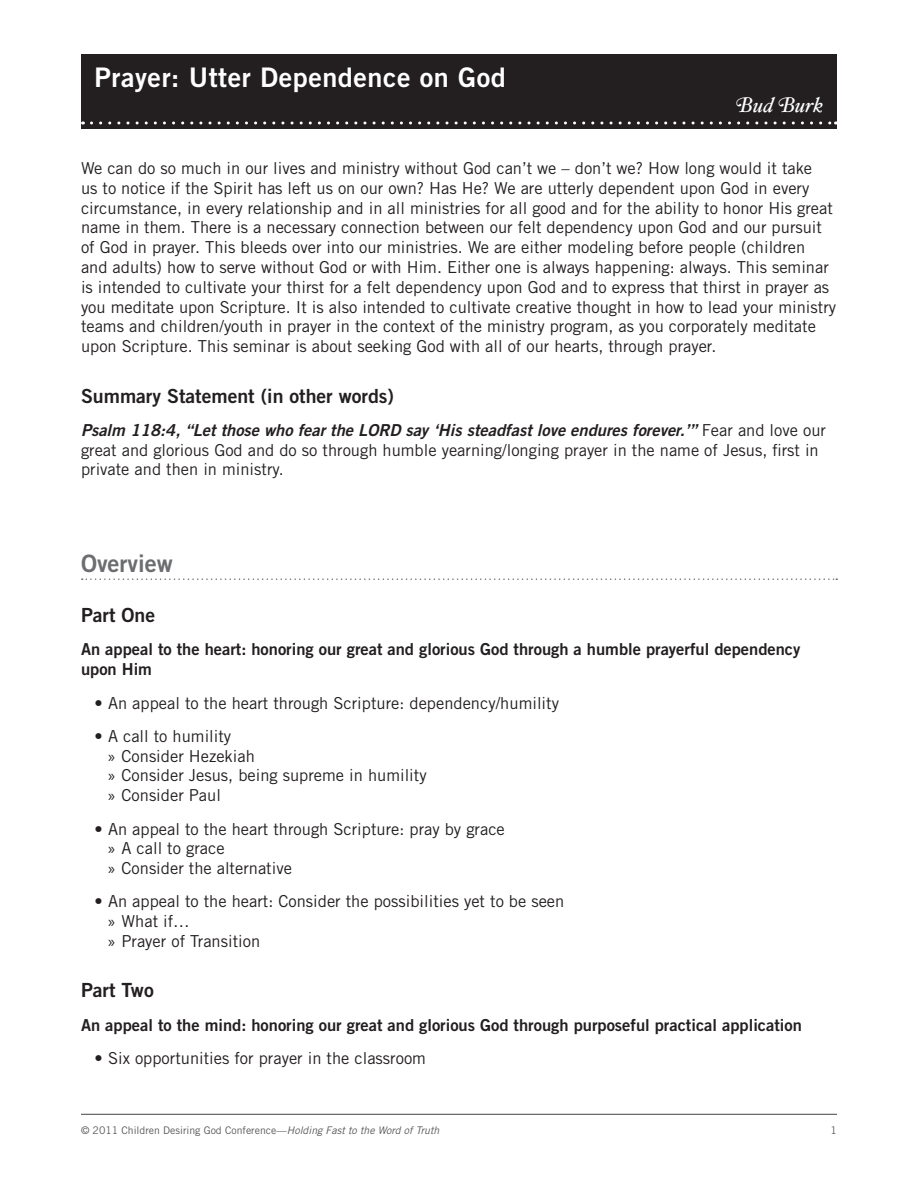
<style>
.page{position:relative;width:918px;height:1188px;background:#fff}
.page>*{position:absolute;margin:0;border:0;box-sizing:border-box;transform-origin:0 0}
.t1{font:27px "Trade Gothic LT Std Bd 2";letter-spacing:.02em;color:#fff}
.Title_w__line{font:24px "Trade Gothic LT Std Bd 2";color:#6c6d70}
.t2{font:italic 21px "Hoefler Txt Swash";color:#fff}
.Subtitle{font:19.5px "Trade Gothic LT Std Bd 2";color:#231f20}
.Paragraph{font:16.5px/19.8px "Trade Gothic LT Std";color:#231f20}
.Bullet{font:16.5px "Trade Gothic LT Std";color:#231f20}
.Paragraph-2{font:16.5px/19.8px "Trade Gothic LT Std Bd 2";color:#231f20}
._2nd_level_bullet{font:16.5px "Trade Gothic LT Std";color:#231f20}
.t3{font:10.5px "Trade Gothic LT Std";color:#57585a}
.s1{font-family:"Trade Gothic LT Std Bd 2 Obl"}
.s2{font-family:"Myriad Pro"}
.s3{font-style:italic}
</style>
<div class="page">
<hr style="left:81px;top:1114px;width:756px;height:1px;background:#57585a">
<div style="left:81px;top:54px;width:756px;height:74px;background:#231f20"></div>
<svg style="left:91px;top:122px;width:746px;height:2px"></svg>
<svg style="left:82px;top:578px;width:755px;height:2px"></svg>
<p class="t1" style="left:94px;top:61px;width:413px">Prayer: Utter Dependence on God</p>
<p class="t2" style="left:736px;top:92px;width:89px">Bud Burk</p>
<p class="Paragraph" style="left:81px;top:158px;width:757px">We can do so much in our lives and ministry without God can’t we – don’t we? How long would it take<br>us to notice if the Spirit has left us on our own? Has He? We are utterly dependent upon God in every circumstance, in every relationship and in all ministries for all good and for the ability to honor His great name in them. There is a necessary connection between our felt dependency upon God and our pursuit of God in prayer. This bleeds over into our ministries. We are either modeling before people (children<br>and adults) how to serve without God or with Him. Either one is always happening: always. This seminar is intended to cultivate your thirst for a felt dependency upon God and to express that thirst in prayer as you meditate upon Scripture. It is also intended to cultivate creative thought in how to lead your ministry teams and children/youth in prayer in the context of the ministry program, as you corporately meditate upon Scripture. This seminar is about seeking God with all of our hearts, through prayer.</p>
<p class="Subtitle" style="left:81px;top:383px;width:314px">Summary Statement (in other words)</p>
<p class="Paragraph" style="left:81px;top:420px;width:747px"><span class="s1">Psalm 118:4, “Let those who fear the LORD say ‘His steadfast love endures forever.’”</span> Fear and love our great and glorious God and do so through humble yearning/longing prayer in the name of Jesus, first in private and then in ministry.</p>
<p class="Title_w__line" style="left:81px;top:548px;width:93px">Overview</p>
<p class="Subtitle" style="left:81px;top:603px;width:76px">Part One</p>
<p class="Paragraph-2" style="left:81px;top:639px;width:721px">An appeal to the heart: honoring our great and glorious God through a humble prayerful dependency upon Him</p>
<p class="Bullet" style="left:94px;top:693px;width:466px">• An appeal to the heart through Scripture: dependency/humility</p>
<p class="Bullet" style="left:94px;top:726px;width:138px">• A call to humility</p>
<p class="_2nd_level_bullet" style="left:108px;top:746px;width:148px"><span class="s2">»</span> Consider Hezekiah</p>
<p class="_2nd_level_bullet" style="left:108px;top:766px;width:320px"><span class="s2">»</span> Consider Jesus, being supreme in humility</p>
<p class="_2nd_level_bullet" style="left:108px;top:785px;width:114px"><span class="s2">»</span> Consider Paul</p>
<p class="Bullet" style="left:94px;top:819px;width:412px">• An appeal to the heart through Scripture: pray by grace</p>
<p class="_2nd_level_bullet" style="left:108px;top:838px;width:118px"><span class="s2">»</span> A call to grace</p>
<p class="_2nd_level_bullet" style="left:108px;top:858px;width:185px"><span class="s2">»</span> Consider the alternative</p>
<p class="Bullet" style="left:94px;top:892px;width:471px">• An appeal to the heart: Consider the possibilities yet to be seen</p>
<p class="_2nd_level_bullet" style="left:108px;top:911px;width:83px"><span class="s2">»</span> What if…</p>
<p class="_2nd_level_bullet" style="left:108px;top:931px;width:154px"><span class="s2">»</span> Prayer of Transition</p>
<p class="Subtitle" style="left:81px;top:978px;width:74px">Part Two</p>
<p class="Paragraph-2" style="left:81px;top:1015px;width:722px">An appeal to the mind: honoring our great and glorious God through purposeful practical application</p>
<p class="Bullet" style="left:94px;top:1048px;width:333px">• Six opportunities for prayer in the classroom</p>
<p class="t3" style="left:81px;top:1124px;width:360px">© 2011 Children Desiring God Conference—<span class="s3">Holding Fast to the Word of Truth</span></p>
<p class="t3" style="left:831px;top:1124px;width:8px">1</p>
</div>
